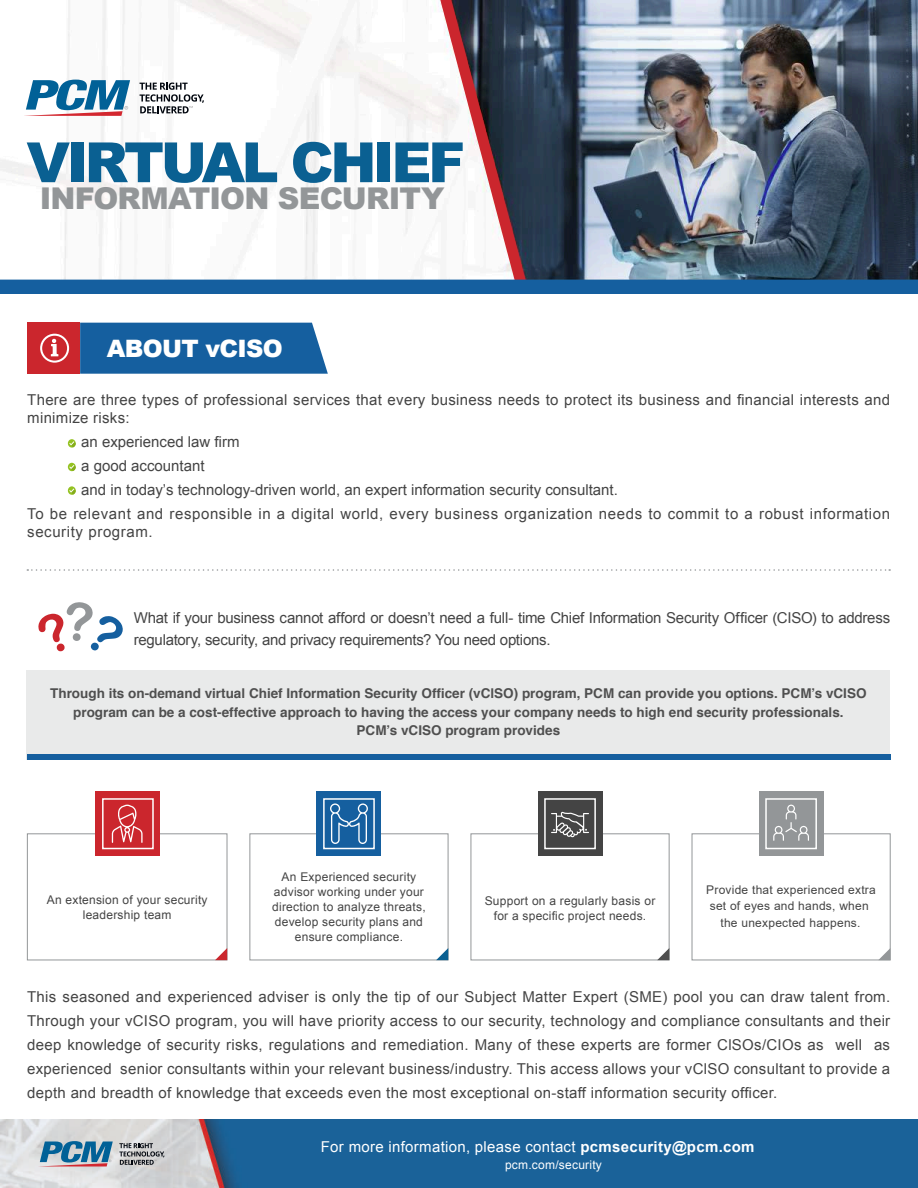
<style>
.page{position:relative;width:918px;height:1188px;background:#fff}
.page>*{position:absolute;margin:0;border:0;box-sizing:border-box;transform-origin:0 0}
.t1{font:900 55.5px "Arial";letter-spacing:-.06em;color:#0a6092}
.t2{font:900 30px "Arial";letter-spacing:-.025em;color:#939698}
.t3{font:900 24px "Arial";letter-spacing:-.025em;color:#fff}
.t4{font:15px/24px "Arial";letter-spacing:.02em;color:#444}
.t5{font:15px/21.6px "Arial";letter-spacing:-.015em;color:#444}
.t6{font:15px "Arial";letter-spacing:.04em;color:#444}
.t7{font:15px "Arial";color:#444}
.t8{font:15px "Arial";letter-spacing:.02em;color:#fff}
.t9{font:700 13.5px/18.6px "Helvetica";color:#4f4f4f;text-align:center}
.t10{font:12px/15px "Arial";letter-spacing:.02em;color:#444;text-align:center}
.t11{font:12px/16.4px "Arial";letter-spacing:.02em;color:#444;text-align:center}
.t12{font:12px "Arial";letter-spacing:.02em;color:#fff}
.s1{font-weight:700}
</style>
<div class="page">
<img style="left:0;top:1120px;width:918px;height:68px">
<svg style="left:38px;top:1141px;width:75px;height:25px;background:#6c94af"></svg>
<svg style="left:119px;top:1143px;width:45px;height:22px"></svg>
<img style="left:0;top:0;width:918px;height:280px">
<svg style="left:431px;top:0;width:103px;height:280px"></svg>
<div style="left:1px;top:280px;width:916px;height:13px;background:#155f9f"></div>
<div style="left:0;top:280px;width:918px;height:14px;border:2px solid #155f9f"></div>
<div style="left:27px;top:323px;width:53px;height:51px;background:#cb262d"></div>
<div style="left:80px;top:323px;width:248px;height:51px;background:#155f9f"></div>
<svg style="left:40px;top:334px;width:29px;height:29px"></svg>
<svg style="left:27px;top:569px;width:863px;height:2px"></svg>
<svg style="left:38px;top:602px;width:85px;height:49px"></svg>
<div style="left:27px;top:671px;width:863px;height:89px;background:#e9eaea"></div>
<div style="left:27px;top:754px;width:863px;height:6px;background:#155f9f"></div>
<div style="left:27px;top:834px;width:200px;height:126px;border:1px solid #939698"></div>
<svg style="left:215px;top:948px;width:12px;height:12px"></svg>
<div style="left:96px;top:791px;width:64px;height:65px;background:#cb262d"></div>
<div style="left:102px;top:798px;width:52px;height:51px;background:#cb262d;border:2px solid #fff"></div>
<div style="left:250px;top:834px;width:198px;height:126px;border:1px solid #939698"></div>
<svg style="left:436px;top:948px;width:12px;height:12px"></svg>
<div style="left:317px;top:791px;width:64px;height:65px;background:#155f9f"></div>
<div style="left:323px;top:798px;width:52px;height:51px;background:#155f9f;border:2px solid #fff"></div>
<div style="left:471px;top:834px;width:198px;height:126px;border:1px solid #939698"></div>
<svg style="left:657px;top:948px;width:12px;height:12px"></svg>
<div style="left:538px;top:791px;width:64px;height:65px;background:#444"></div>
<div style="left:544px;top:798px;width:52px;height:51px;background:#444;border:2px solid #fff"></div>
<div style="left:692px;top:834px;width:198px;height:126px;border:1px solid #939698"></div>
<svg style="left:878px;top:948px;width:12px;height:12px"></svg>
<div style="left:759px;top:791px;width:64px;height:65px;background:#939698"></div>
<div style="left:765px;top:798px;width:52px;height:51px;background:#939698;border:2px solid #fff"></div>
<svg style="left:25px;top:80px;width:105px;height:36px"></svg>
<svg style="left:140px;top:83px;width:64px;height:30px"></svg>
<svg style="left:68px;top:486px;width:8px;height:9px"></svg>
<svg style="left:69px;top:489px;width:7px;height:6px"></svg>
<svg style="left:68px;top:463px;width:8px;height:8px"></svg>
<svg style="left:69px;top:465px;width:7px;height:6px"></svg>
<svg style="left:68px;top:439px;width:8px;height:9px"></svg>
<svg style="left:69px;top:441px;width:7px;height:6px"></svg>
<svg style="left:112px;top:805px;width:31px;height:38px"></svg>
<svg style="left:551px;top:812px;width:38px;height:25px"></svg>
<svg style="left:773px;top:805px;width:36px;height:36px"></svg>
<svg style="left:330px;top:803px;width:38px;height:41px"></svg>
<h1 class="t1" style="left:27px;top:122px;width:440px">VIRTUAL CHIEF</h1>
<h2 class="t2" style="left:40px;top:176px;width:406px">INFORMATION SECURITY</h2>
<h3 class="t3" style="left:107px;top:331px;width:178px">ABOUT vCISO</h3>
<p class="t4" style="left:27px;top:391px;width:864px;line-height:18px">There are three types of professional services that every business needs to protect its business and financial interests and minimize risks:</p>
<p class="t7" style="left:81px;top:432px;width:160px">an experienced law firm</p>
<p class="t7" style="left:81px;top:456px;width:125px">a good accountant</p>
<p class="t7" style="left:81px;top:480px;width:538px">and in today’s technology-driven world, an expert information security consultant.</p>
<p class="t6" style="left:27px;top:504px;width:864px">To be relevant and responsible in a digital world, every business organization needs to commit to a robust information</p>
<p class="t6" style="left:27px;top:522px;width:127px">security program.</p>
<p class="t5" style="left:134px;top:607px;width:758px">What if your business cannot afford or doesn’t need a full- time Chief Information Security Officer (CISO) to address regulatory, security, and privacy requirements? You need options.</p>
<p class="t9" style="left:50px;top:684px;width:818px">Through its on-demand virtual Chief Information Security Officer (vClSO) program, PCM can provide you options. PCM’s vCISO program can be a cost-effective approach to having the access your company needs to high end security professionals.<br>PCM’s vCISO program provides</p>
<p class="t10" style="left:47px;top:892px;width:162px">An extension of your security leadership team</p>
<p class="t10" style="left:272px;top:870px;width:155px">An Experienced security advisor working under your direction to analyze threats, develop security plans and ensure compliance.</p>
<p class="t10" style="left:485px;top:893px;width:172px">Support on a regularly basis or for a specific project needs.</p>
<p class="t11" style="left:706px;top:881px;width:171px">Provide that experienced extra set of eyes and hands, when the unexpected happens.</p>
<p class="t4" style="left:27px;top:985px;width:865px;text-align:justify">This seasoned and experienced adviser is only the tip of our Subject Matter Expert (SME) pool you can draw talent from.<br>Through your vCISO program, you will have priority access to our security, technology and compliance consultants and their deep knowledge of security risks, regulations and remediation. Many of these experts are former ClSOs/CIOs as well as experienced senior consultants within your relevant business/industry. This access allows your vClSO consultant to provide a depth and breadth of knowledge that exceeds even the most exceptional on-staff information security officer.</p>
<p class="t8" style="left:321px;top:1137px;width:435px">For more information, please contact <span class="s1">pcmsecurity@pcm.com</span></p>
<p class="t12" style="left:505px;top:1157px;width:98px">pcm.com/security</p>
</div>
